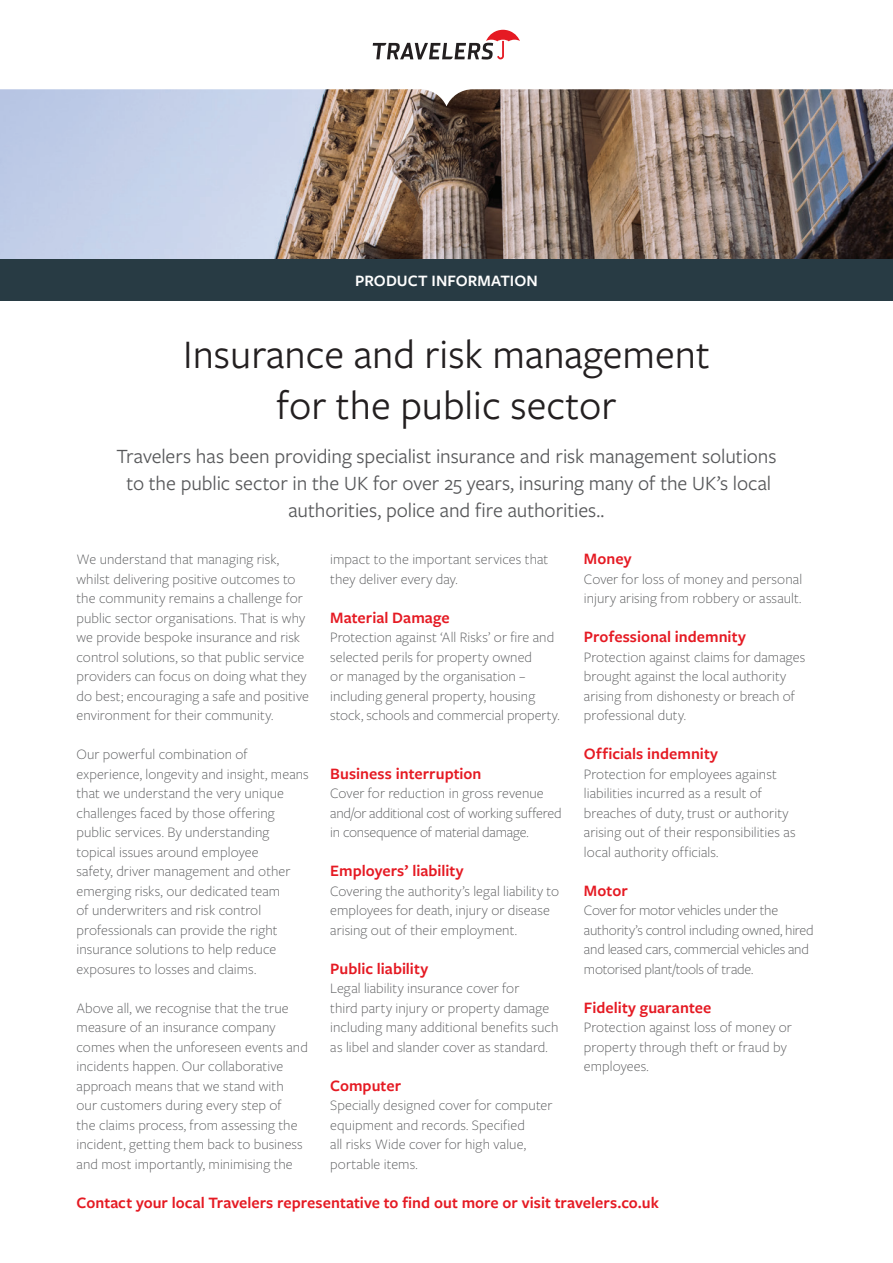
<style>
.page{position:relative;width:893px;height:1263px;background:#fff}
.page>*{position:absolute;margin:0;border:0;box-sizing:border-box;transform-origin:0 0}
.t1{font:42px/50.4px "Freight Sans Pro";color:#231f20;text-align:center}
.t2{font:21px/27px "Freight Sans Pro";letter-spacing:-.005em;color:#57585a;text-align:center}
.t3{font:600 16.5px "Freight Sans Pro";color:#e51a23}
.t4{font:600 16.5px "Freight Sans Pro";letter-spacing:.005em;color:#fff}
.t5{font:300 15px/19.5px "Freight Sans Pro";letter-spacing:.005em;color:#57585a}
.t6{font:300 15px/19.5px "Freight Sans Pro";letter-spacing:-.015em;color:#57585a}
</style>
<div class="page">
<img style="left:0;top:106px;width:893px;height:153px">
<svg style="left:0;top:29px;width:893px;height:77px"></svg>
<svg style="left:373px;top:30px;width:147px;height:30px"></svg>
<div style="left:0;top:259px;width:893px;height:42px;background:#283b44"></div>
<p class="t4" style="left:355px;top:269px;width:184px">PRODUCT INFORMATION</p>
<h1 class="t1" style="left:183px;top:328px;width:528px">Insurance and risk management for the public sector</h1>
<h2 class="t2" style="left:116px;top:442px;width:662px">Travelers has been providing specialist insurance and risk management solutions to the public sector in the UK for over 25 years, insuring many of the UK’s local authorities, police and fire authorities..</h2>
<p class="t5" style="left:77px;top:549px;width:234px">We understand that managing risk, whilst delivering positive outcomes to the community remains a challenge for public sector organisations. That is why we provide bespoke insurance and risk control solutions, so that public service providers can focus on doing what they do best; encouraging a safe and positive environment for their community.</p>
<p class="t5" style="left:77px;top:744px;width:234px">Our powerful combination of experience, longevity and insight, means that we understand the very unique challenges faced by those offering public services. By understanding topical issues around employee<br>safety, driver management and other emerging risks, our dedicated team<br>of underwriters and risk control professionals can provide the right insurance solutions to help reduce exposures to losses and claims.</p>
<p class="t5" style="left:77px;top:997px;width:233px">Above all, we recognise that the true measure of an insurance company comes when the unforeseen events and incidents happen. Our collaborative approach means that we stand with our customers during every step of<br>the claims process, from assessing the incident, getting them back to business and most importantly, minimising the</p>
<p class="t5" style="left:330px;top:549px;width:220px">impact to the important services that they deliver every day.</p>
<p class="t3" style="left:330px;top:606px;width:121px">Material Damage</p>
<p class="t5" style="left:330px;top:627px;width:231px">Protection against ‘All Risks’ or fire and selected perils for property owned<br>or managed by the organisation – including general property, housing stock, schools and commercial property.</p>
<p class="t3" style="left:330px;top:762px;width:153px">Business interruption</p>
<p class="t6" style="left:330px;top:783px;width:233px">Cover for reduction in gross revenue and/or additional cost of working suffered in consequence of material damage.</p>
<p class="t3" style="left:330px;top:859px;width:135px">Employers’ liability</p>
<p class="t5" style="left:330px;top:880px;width:230px">Covering the authority’s legal liability to employees for death, injury or disease arising out of their employment.</p>
<p class="t3" style="left:330px;top:957px;width:99px">Public liability</p>
<p class="t5" style="left:330px;top:978px;width:230px">Legal liability insurance cover for<br>third party injury or property damage including many additional benefits such as libel and slander cover as standard.</p>
<p class="t3" style="left:330px;top:1074px;width:72px">Computer</p>
<p class="t5" style="left:330px;top:1095px;width:224px">Specially designed cover for computer equipment and records. Specified<br>all risks Wide cover for high value, portable items.</p>
<p class="t3" style="left:584px;top:547px;width:49px">Money</p>
<p class="t5" style="left:584px;top:568px;width:220px">Cover for loss of money and personal injury arising from robbery or assault.</p>
<p class="t3" style="left:584px;top:625px;width:163px">Professional indemnity</p>
<p class="t5" style="left:584px;top:646px;width:223px">Protection against claims for damages brought against the local authority arising from dishonesty or breach of professional duty.</p>
<p class="t3" style="left:584px;top:742px;width:136px">Officials indemnity</p>
<p class="t5" style="left:584px;top:763px;width:213px">Protection for employees against liabilities incurred as a result of breaches of duty, trust or authority arising out of their responsibilities as local authority officials.</p>
<p class="t3" style="left:584px;top:879px;width:45px">Motor</p>
<p class="t6" style="left:584px;top:900px;width:231px">Cover for motor vehicles under the authority’s control including owned, hired and leased cars, commercial vehicles and motorised plant/tools of trade.</p>
<p class="t3" style="left:584px;top:996px;width:129px">Fidelity guarantee</p>
<p class="t5" style="left:584px;top:1017px;width:209px">Protection against loss of money or property through theft or fraud by employees.</p>
<p class="t3" style="left:77px;top:1191px;width:584px">Contact your local Travelers representative to find out more or visit travelers.co.uk</p>
</div>
